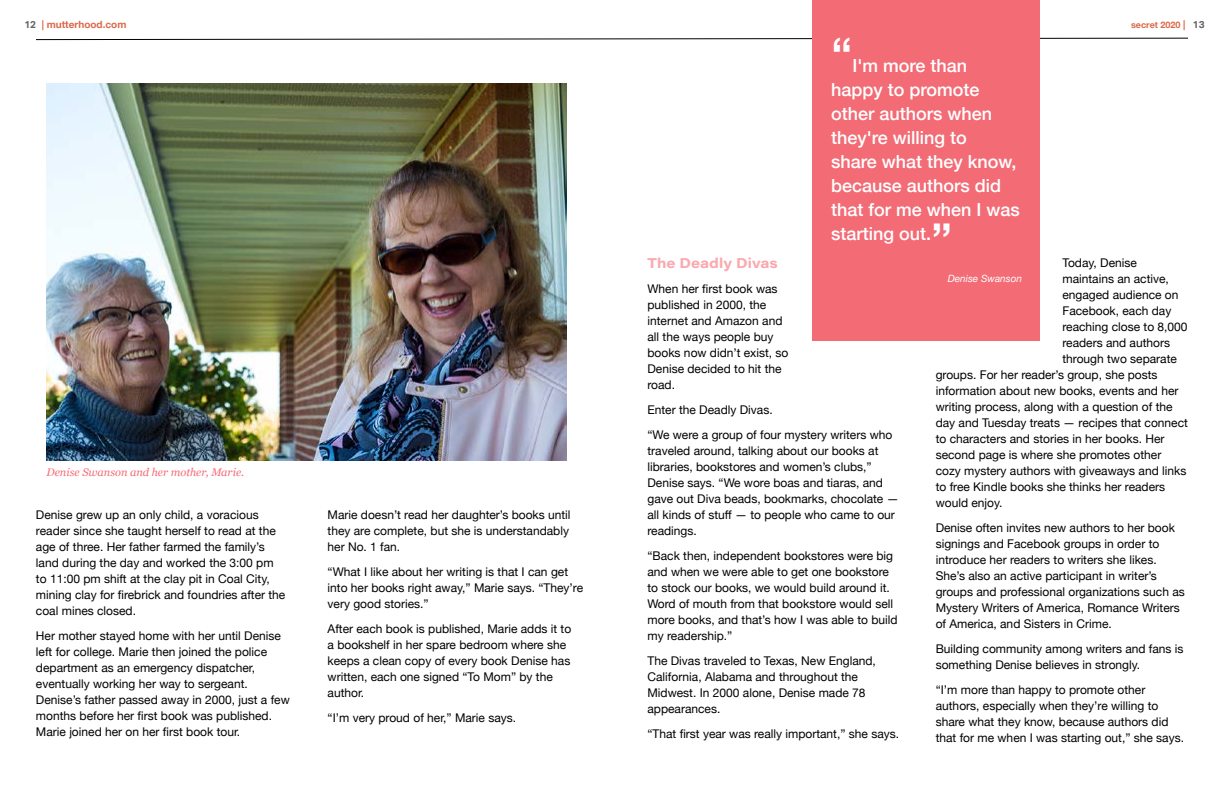
<style>
.page{position:relative;width:1224px;height:792px;background:#fff}
.page>*{position:absolute;margin:0;border:0;box-sizing:border-box;transform-origin:0 0}
.t1{font:500 48px "Helvetica Neue";color:#fff}
.t2{font:500 18px/24px "Helvetica Neue";color:#fff}
.t3{font:700 14px "Acumin Pro Wide";letter-spacing:.005em;color:#faa9af}
.t4{font:12px/16px "Helvetica Neue";color:#000}
.t5{font:italic 11px "Georgia";letter-spacing:-.005em;color:#f66a75}
.t6{font:700 10px "Helvetica Neue";color:#dc684a}
.t7{font:italic 10px "Helvetica Neue";color:#fff}
.t8{font:700 9px "Helvetica Neue";color:#dc684a}
.s1{font-family:"Aktiv Grotesk";color:#636466}
.s2{font-size:10px}
.s3{font-family:"Aktiv Grotesk";font-size:10px;color:#636466}
</style>
<div class="page">
<svg style="left:36px;top:38px;width:1152px;height:2px;background:#848484"></svg>
<img style="left:46px;top:84px;width:520px;height:376px">
<div style="left:812px;top:0;width:228px;height:340px;background:#f26b75"></div>
<p class="t6" style="left:24px;top:17px;width:104px"><span class="s1">12</span> | mutterhood.com</p>
<p class="t8" style="left:1131px;top:18px;width:75px">secret 2020 <span class="s2">|</span> <span class="s3">13</span></p>
<p class="t5" style="left:46px;top:464px;width:199px">Denise Swanson and her mother, Marie.</p>
<p class="t4" style="left:36px;top:507px;width:251px">Denise grew up an only child, a voracious reader since she taught herself to read at the age of three. Her father farmed the family’s land during the day and worked the 3:00 pm to 11:00 pm shift at the clay pit in Coal City, mining clay for firebrick and foundries after the coal mines closed.</p>
<p class="t4" style="left:36px;top:628px;width:255px">Her mother stayed home with her until Denise left for college. Marie then joined the police department as an emergency dispatcher, eventually working her way to sergeant.<br>Denise’s father passed away in 2000, just a few months before her first book was published.<br>Marie joined her on her first book tour.</p>
<p class="t4" style="left:328px;top:507px;width:244px">Marie doesn’t read her daughter’s books until they are complete, but she is understandably her No. 1 fan.</p>
<p class="t4" style="left:328px;top:564px;width:257px">“What I like about her writing is that I can get into her books right away,” Marie says. “They’re very good stories.”</p>
<p class="t4" style="left:328px;top:621px;width:245px">After each book is published, Marie adds it to a bookshelf in her spare bedroom where she keeps a clean copy of every book Denise has written, each one signed “To Mom” by the author.</p>
<p class="t4" style="left:328px;top:710px;width:190px">“I’m very proud of her,” Marie says.</p>
<h1 class="t1" style="left:831px;top:16px;width:23px">“</h1>
<h2 class="t2" style="left:831px;top:52px;width:190px;text-indent:21px">I'm more than happy to promote other authors when they're willing to<br>share what they know, because authors did that for me when I was starting out.</h2>
<h1 class="t1" style="left:931px;top:202px;width:23px">”</h1>
<p class="t7" style="left:948px;top:271px;width:76px">Denise Swanson</p>
<p class="t3" style="left:648px;top:253px;width:132px">The Deadly Divas</p>
<p class="t4" style="left:648px;top:281px;width:142px">When her first book was published in 2000, the internet and Amazon and all the ways people buy books now didn’t exist, so<br>Denise decided to hit the road.</p>
<p class="t4" style="left:648px;top:398px;width:246px;line-height:25px">Enter the Deadly Divas.<br>“We were a group of four mystery writers who</p>
<p class="t4" style="left:648px;top:443px;width:253px">traveled around, talking about our books at libraries, bookstores and women’s clubs,” Denise says. “We wore boas and tiaras, and gave out Diva beads, bookmarks, chocolate — all kinds of stuff — to people who came to our readings.</p>
<p class="t4" style="left:648px;top:548px;width:252px">“Back then, independent bookstores were big and when we were able to get one bookstore to stock our books, we would build around it.<br>Word of mouth from that bookstore would sell more books, and that’s how I was able to build my readership.”</p>
<p class="t4" style="left:648px;top:653px;width:230px">The Divas traveled to Texas, New England, California, Alabama and throughout the Midwest. In 2000 alone, Denise made 78 appearances.</p>
<p class="t4" style="left:648px;top:726px;width:253px">“That first year was really important,” she says.</p>
<p class="t4" style="left:1062px;top:256px;width:76px">Today, Denise</p>
<p class="t4" style="left:1062px;top:272px;width:108px">maintains an active,</p>
<p class="t4" style="left:1062px;top:288px;width:118px">engaged audience on</p>
<p class="t4" style="left:1062px;top:304px;width:110px">Facebook, each day</p>
<p class="t4" style="left:1062px;top:320px;width:127px">reaching close to 8,000</p>
<p class="t4" style="left:1062px;top:336px;width:109px">readers and authors</p>
<p class="t4" style="left:1062px;top:352px;width:116px">through two separate</p>
<p class="t4" style="left:936px;top:368px;width:223px">groups. For her reader’s group, she posts</p>
<p class="t4" style="left:936px;top:384px;width:244px">information about new books, events and her</p>
<p class="t4" style="left:936px;top:400px;width:238px">writing process, along with a question of the</p>
<p class="t4" style="left:936px;top:416px;width:254px">day and Tuesday treats — recipes that connect</p>
<p class="t4" style="left:936px;top:432px;width:230px">to characters and stories in her books. Her</p>
<p class="t4" style="left:936px;top:448px;width:227px">second page is where she promotes other</p>
<p class="t4" style="left:936px;top:464px;width:252px">cozy mystery authors with giveaways and links</p>
<p class="t4" style="left:936px;top:480px;width:231px">to free Kindle books she thinks her readers</p>
<p class="t4" style="left:936px;top:496px;width:68px">would enjoy.</p>
<p class="t4" style="left:936px;top:521px;width:251px">Denise often invites new authors to her book signings and Facebook groups in order to introduce her readers to writers she likes.<br>She’s also an active participant in writer’s groups and professional organizations such as Mystery Writers of America, Romance Writers of America, and Sisters in Crime.</p>
<p class="t4" style="left:936px;top:642px;width:249px">Building community among writers and fans is something Denise believes in strongly.</p>
<p class="t4" style="left:936px;top:683px;width:250px">“I’m more than happy to promote other authors, especially when they’re willing to share what they know, because authors did that for me when I was starting out,” she says.</p>
</div>
